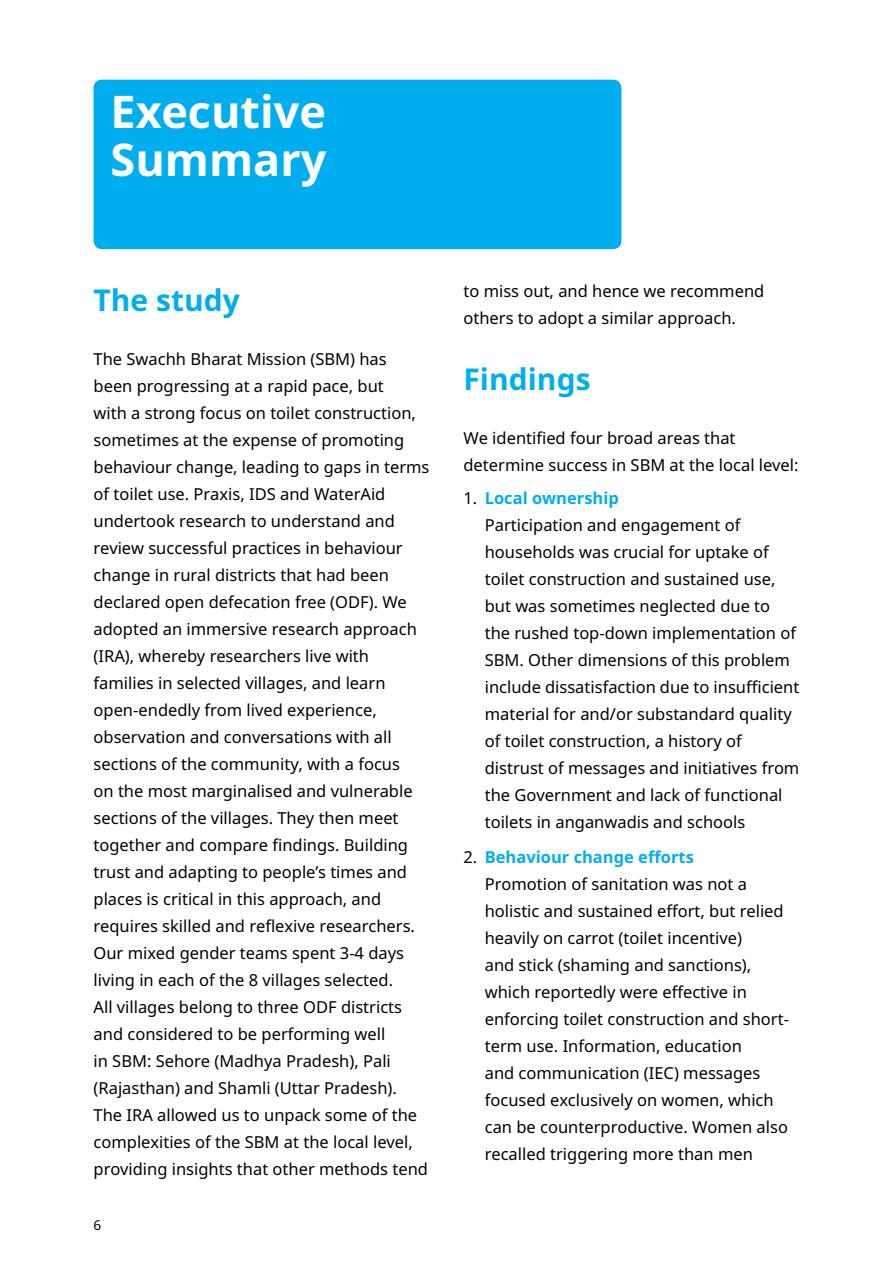
<style>
.page{position:relative;width:893px;height:1263px;background:#fff}
.page>*{position:absolute;margin:0;border:0;box-sizing:border-box;transform-origin:0 0}
.t1{font:700 45px/48px "Noto Sans";color:#fff}
.t2{font:700 30px "Noto Sans";color:#00aeef}
.t3{font:16.5px/27px "Noto Sans";color:#000}
.t4{font:13.5px "Noto Sans";color:#000}
.s1{font-weight:700;color:#00aeef}
</style>
<div class="page">
<div style="left:94px;top:80px;width:527px;height:169px;background:#00aeef;border-radius:9px"></div>
<h1 class="t1" style="left:111px;top:86px;width:217px">Executive<br>Summary</h1>
<h2 class="t2" style="left:94px;top:279px;width:148px">The study</h2>
<p class="t3" style="left:94px;top:345px;width:337px">The Swachh Bharat Mission (SBM) has been progressing at a rapid pace, but<br>with a strong focus on toilet construction, sometimes at the expense of promoting behaviour change, leading to gaps in terms of toilet use. Praxis, IDS and WaterAid undertook research to understand and review successful practices in behaviour change in rural districts that had been declared open defecation free (ODF). We adopted an immersive research approach (IRA), whereby researchers live with families in selected villages, and learn open-endedly from lived experience, observation and conversations with all sections of the community, with a focus<br>on the most marginalised and vulnerable sections of the villages. They then meet together and compare findings. Building trust and adapting to people’s times and places is critical in this approach, and requires skilled and reflexive researchers.<br>Our mixed gender teams spent 3-4 days living in each of the 8 villages selected.<br>All villages belong to three ODF districts and considered to be performing well<br>in SBM: Sehore (Madhya Pradesh), Pali (Rajasthan) and Shamli (Uttar Pradesh).<br>The IRA allowed us to unpack some of the complexities of the SBM at the local level, providing insights that other methods tend</p>
<p class="t4" style="left:94px;top:1216px;width:9px">6</p>
<p class="t3" style="left:463px;top:277px;width:302px">to miss out, and hence we recommend others to adopt a similar approach.</p>
<h2 class="t2" style="left:463px;top:358px;width:129px">Findings</h2>
<p class="t3" style="left:463px;top:424px;width:337px">We identified four broad areas that determine success in SBM at the local level:</p>
<p class="t3" style="left:485px;top:484px;width:316px;text-indent:-21px">1. <span class="s1">Local ownership<br></span>Participation and engagement of households was crucial for uptake of toilet construction and sustained use, but was sometimes neglected due to the rushed top-down implementation of SBM. Other dimensions of this problem include dissatisfaction due to insufficient material for and/or substandard quality of toilet construction, a history of distrust of messages and initiatives from the Government and lack of functional toilets in anganwadis and schools</p>
<p class="t3" style="left:485px;top:843px;width:306px;text-indent:-21px">2. <span class="s1">Behaviour change efforts<br></span>Promotion of sanitation was not a holistic and sustained effort, but relied heavily on carrot (toilet incentive)<br>and stick (shaming and sanctions), which reportedly were effective in enforcing toilet construction and short&shy;term use. Information, education<br>and communication (IEC) messages focused exclusively on women, which can be counterproductive. Women also recalled triggering more than men</p>
</div>
